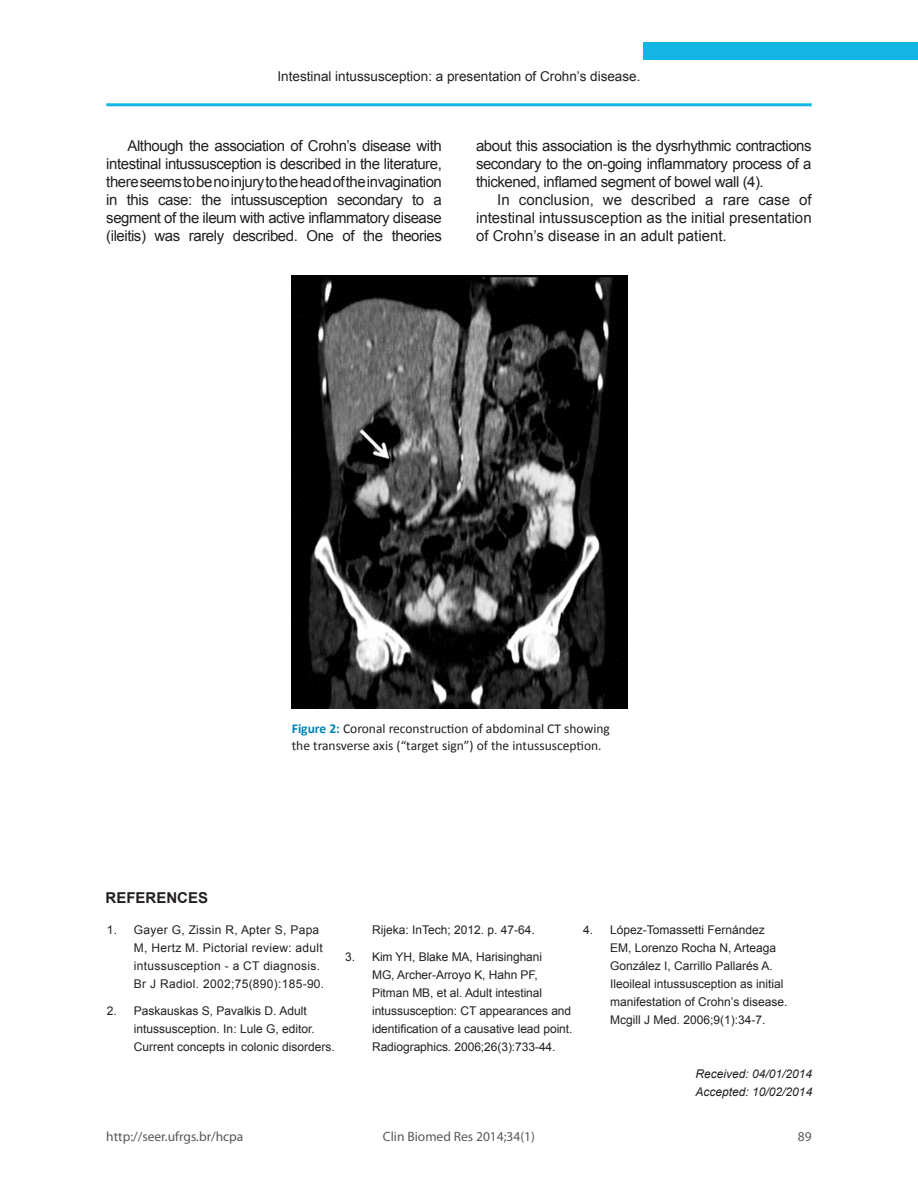
<style>
.page{position:relative;width:918px;height:1188px;background:#fff}
.page>*{position:absolute;margin:0;border:0;box-sizing:border-box;transform-origin:0 0}
._05_0_Texto{font:15px/18px "Arial";letter-spacing:-.03em;color:#231f20;text-align:justify}
._05_1_SUB_1{font:700 15px "Arial";color:#231f20}
._06_0_Título_tabela{font:13.5px/16.5px "Calibri";color:#231f20}
.t1{font:13.5px "Arial";color:#231f20}
._08_1_Rodapé{font:13.5px "Myriad Pro";color:#57585a}
.t2{font:12px/18px "Arial";color:#231f20}
.t3{font:12px/18px "Arial";letter-spacing:.025em;color:#231f20}
._07_1__Recebido_e_ac{font:italic 12px/18px "Arial";color:#231f20}
.s1{font-weight:700;color:#0083b6}
</style>
<div class="page">
<div style="left:643px;top:43px;width:275px;height:17px;background:#13b5e4"></div>
<hr style="left:106px;top:103px;width:706px;height:3px;background:#13b5e4">
<img style="left:292px;top:276px;width:335px;height:432px">
<p class="t1" style="left:278px;top:68px;width:364px">Intestinal intussusception: a presentation of Crohn’s disease.</p>
<p class="_05_0_Texto" style="left:106px;top:137px;width:337px;text-indent:21px">Although the association of Crohn’s disease with intestinal intussusception is described in the literature, there seems to be no injury to the head of the invagination in this case: the intussusception secondary to a segment of the ileum with active inflammatory disease (ileitis) was rarely described. One of the theories</p>
<p class="_05_0_Texto" style="left:476px;top:137px;width:337px">about this association is the dysrhythmic contractions secondary to the on-going inflammatory process of a thickened, inflamed segment of bowel wall (4).</p>
<p class="_05_0_Texto" style="left:476px;top:191px;width:337px;text-indent:21px">In conclusion, we described a rare case of intestinal intussusception as the initial presentation of Crohn’s disease in an adult patient.</p>
<p class="_06_0_Título_tabela" style="left:292px;top:721px;width:320px"><span class="s1">Figure 2:</span> Coronal reconstruction of abdominal CT showing the transverse axis (“target sign”) of the intussusception.</p>
<p class="_05_1_SUB_1" style="left:106px;top:887px;width:104px">REFERENCES</p>
<p class="t3" style="left:134px;top:921px;width:192px;text-indent:-27px">1. Gayer G, Zissin R, Apter S, Papa M, Hertz M. Pictorial review: adult intussusception - a CT diagnosis.<br>Br J Radiol. 2002;75(890):185-90.</p>
<p class="t2" style="left:134px;top:1002px;width:202px;text-indent:-27px">2. Paskauskas S, Pavalkis D. Adult intussusception. In: Lule G, editor.<br>Current concepts in colonic disorders.</p>
<p class="t2" style="left:372px;top:921px;width:164px">Rijeka: InTech; 2012. p. 47-64.</p>
<p class="t2" style="left:372px;top:948px;width:202px;text-indent:-27px">3. Kim YH, Blake MA, Harisinghani<br>MG, Archer-Arroyo K, Hahn PF, Pitman MB, et al. Adult intestinal intussusception: CT appearances and identification of a causative lead point.<br>Radiographics. 2006;26(3):733-44.</p>
<p class="t2" style="left:610px;top:921px;width:179px;text-indent:-27px">4. López-Tomassetti Fernández EM, Lorenzo Rocha N, Arteaga González I, Carrillo Pallarés A.<br>Ileoileal intussusception as initial manifestation of Crohn’s disease.<br>Mcgill J Med. 2006;9(1):34-7.</p>
<p class="_07_1__Recebido_e_ac" style="left:696px;top:1065px;width:118px">Received: 04/01/2014<br>Accepted: 10/02/2014</p>
<p class="_08_1_Rodapé" style="left:106px;top:1128px;width:139px">http://seer.ufrgs.br/hcpa</p>
<p class="_08_1_Rodapé" style="left:383px;top:1128px;width:154px">Clin Biomed Res 2014;34(1)</p>
<p class="_08_1_Rodapé" style="left:798px;top:1128px;width:15px">89</p>
</div>
